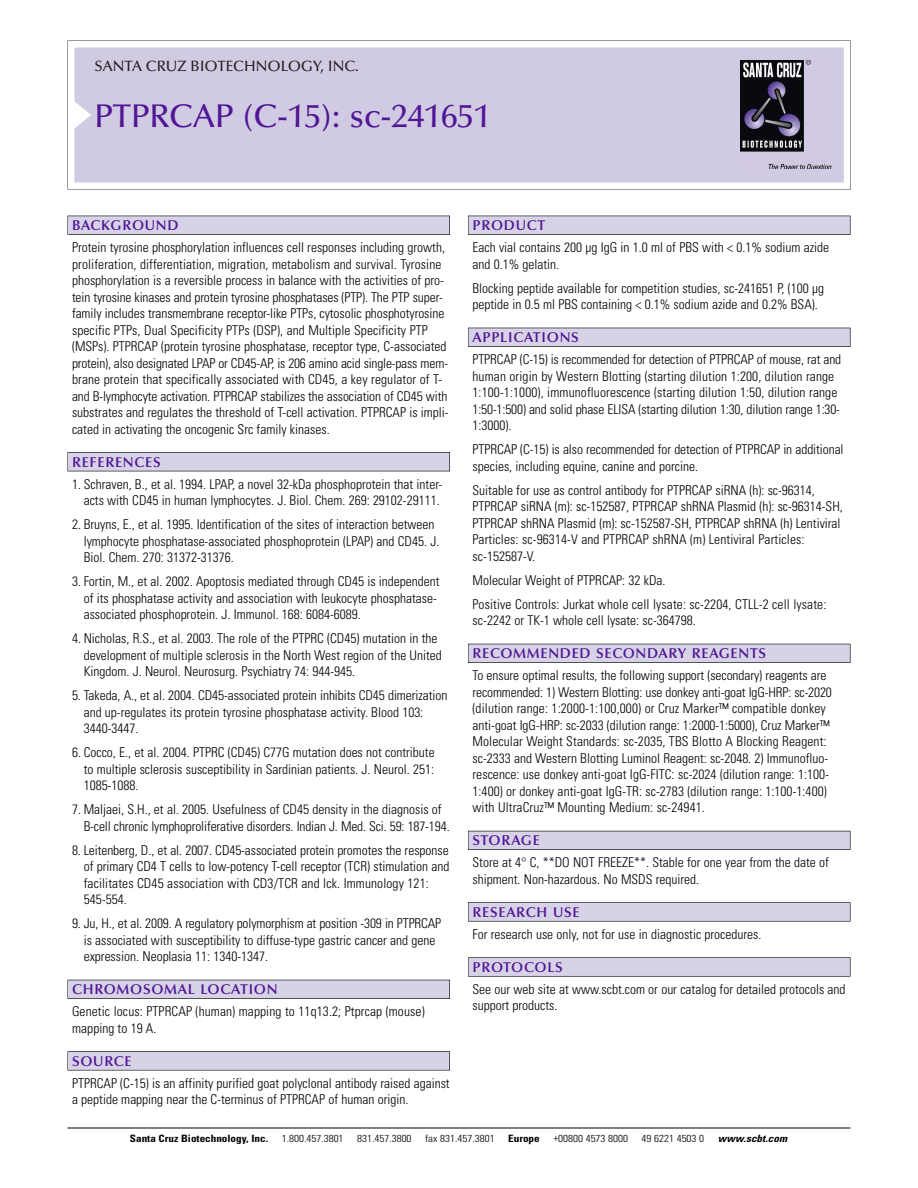
<style>
.page{position:relative;width:918px;height:1188px;background:#fff}
.page>*{position:absolute;margin:0;border:0;box-sizing:border-box;transform-origin:0 0}
.t1{font:500 33px "Optima";color:#511695}
.t2{font:500 15px "Optima";color:#231f20}
.t3{font:600 14.25px "Optima";letter-spacing:.05em;color:#511695}
.t4{font:300 condensed 13.5px/16.5px "Univers";color:#000}
.t5{font:300 condensed 10.2px "Univers";color:#000;scale:1.1 1}
.t6{font:700 condensed 10.2px "Univers";color:#000;scale:1.1 1}
.t7{font:italic 700 condensed 10.2px "Univers";letter-spacing:.005em;color:#000;scale:1.1 1}
</style>
<div class="page">
<svg style="left:68px;top:40px;width:783px;height:149px"></svg>
<div style="left:74px;top:47px;width:770px;height:135px;background:#d1cae3"></div>
<img style="left:741px;top:60px;width:90px;height:108px">
<div style="left:68px;top:216px;width:382px;height:19px;background:#525155"></div>
<div style="left:68px;top:216px;width:381px;height:18px;background:#d7d3e7"></div>
<div style="left:68px;top:452px;width:382px;height:19px;background:#525155"></div>
<div style="left:68px;top:453px;width:381px;height:18px;background:#d7d3e7"></div>
<div style="left:68px;top:980px;width:382px;height:19px;background:#525158"></div>
<div style="left:68px;top:980px;width:381px;height:18px;background:#d7d3e7"></div>
<div style="left:68px;top:1051px;width:382px;height:19px;background:#575759"></div>
<div style="left:68px;top:1052px;width:381px;height:18px;background:#d7d3e7"></div>
<div style="left:468px;top:216px;width:382px;height:19px;background:#525155"></div>
<div style="left:468px;top:216px;width:382px;height:18px;background:#d7d3e7"></div>
<div style="left:468px;top:328px;width:382px;height:19px;background:#515055"></div>
<div style="left:468px;top:328px;width:382px;height:18px;background:#d7d3e7"></div>
<div style="left:468px;top:644px;width:382px;height:19px;background:#525158"></div>
<div style="left:468px;top:644px;width:382px;height:18px;background:#d7d3e7"></div>
<div style="left:468px;top:831px;width:382px;height:19px;background:#54535a"></div>
<div style="left:468px;top:831px;width:382px;height:18px;background:#d7d3e7"></div>
<svg style="left:468px;top:902px;width:382px;height:20px"></svg>
<div style="left:468px;top:903px;width:382px;height:18px;background:#d7d3e7"></div>
<div style="left:468px;top:957px;width:382px;height:20px;background:#666667"></div>
<div style="left:468px;top:958px;width:382px;height:18px;background:#d7d3e7"></div>
<hr style="left:68px;top:1128px;width:782px;height:1px;background:#000">
<p class="t2" style="left:94px;top:61px;width:266px">SANTA CRUZ BIOTECHNOLOGY, INC.</p>
<h1 class="t1" style="left:94px;top:103px;width:398px">PTPRCAP (C-15): sc-241651</h1>
<p class="t3" style="left:72px;top:219px;width:108px">BACKGROUND</p>
<p class="t4" style="left:72px;top:240px;width:378px">Protein tyrosine phosphorylation influences cell responses including growth, proliferation, differentiation, migration, metabolism and survival. Tyrosine phosphorylation is a reversible process in balance with the activities of pro&shy;tein tyrosine kinases and protein tyrosine phosphatases (PTP). The PTP super&shy;family includes transmembrane receptor-like PTPs, cytosolic phosphotyrosine specific PTPs, Dual Specificity PTPs (DSP), and Multiple Specificity PTP (MSPs). PTPRCAP (protein tyrosine phosphatase, receptor type, C-associated protein), also designated LPAP or CD45-AP, is 206 amino acid single-pass mem&shy;brane protein that specifically associated with CD45, a key regulator of T&shy;and B-lymphocyte activation. PTPRCAP stabilizes the association of CD45 with substrates and regulates the threshold of T-cell activation. PTPRCAP is impli&shy;cated in activating the oncogenic Src family kinases.</p>
<p class="t3" style="left:72px;top:456px;width:90px">REFERENCES</p>
<p class="t4" style="left:72px;top:477px;width:372px;text-align:right">1. Schraven, B., et al. 1994. LPAP, a novel 32-kDa phosphoprotein that inter&shy;acts with CD45 in human lymphocytes. J. Biol. Chem. 269: 29102-29111.</p>
<p class="t4" style="left:84px;top:517px;width:357px;text-indent:-12px">2. Bruyns, E., et al. 1995. Identification of the sites of interaction between lymphocyte phosphatase-associated phosphoprotein (LPAP) and CD45. J.<br>Biol. Chem. 270: 31372-31376.</p>
<p class="t4" style="left:84px;top:574px;width:357px;text-indent:-12px">3. Fortin, M., et al. 2002. Apoptosis mediated through CD45 is independent of its phosphatase activity and association with leukocyte phosphatase&shy;associated phosphoprotein. J. Immunol. 168: 6084-6089.</p>
<p class="t4" style="left:84px;top:631px;width:360px;text-indent:-12px">4. Nicholas, R.S., et al. 2003. The role of the PTPRC (CD45) mutation in the development of multiple sclerosis in the North West region of the United<br>Kingdom. J. Neurol. Neurosurg. Psychiatry 74: 944-945.</p>
<p class="t4" style="left:84px;top:688px;width:365px;text-indent:-12px">5. Takeda, A., et al. 2004. CD45-associated protein inhibits CD45 dimerization and up-regulates its protein tyrosine phosphatase activity. Blood 103:<br>3440-3447.</p>
<p class="t4" style="left:84px;top:745px;width:352px;text-align:justify;text-indent:-12px">6. Cocco, E., et al. 2004. PTPRC (CD45) C77G mutation does not contribute to multiple sclerosis susceptibility in Sardinian patients. J. Neurol. 251:<br>1085-1088.</p>
<p class="t4" style="left:84px;top:802px;width:368px;text-indent:-12px">7. Maljaei, S.H., et al. 2005. Usefulness of CD45 density in the diagnosis of<br>B-cell chronic lymphoproliferative disorders. Indian J. Med. Sci. 59: 187-194.</p>
<p class="t4" style="left:84px;top:843px;width:367px;text-indent:-12px">8. Leitenberg, D., et al. 2007. CD45-associated protein promotes the response of primary CD4 T cells to low-potency T-cell receptor (TCR) stimulation and facilitates CD45 association with CD3/TCR and lck. Immunology 121:<br>545-554.</p>
<p class="t4" style="left:84px;top:916px;width:359px;text-indent:-12px">9. Ju, H., et al. 2009. A regulatory polymorphism at position -309 in PTPRCAP is associated with susceptibility to diffuse-type gastric cancer and gene expression. Neoplasia 11: 1340-1347.</p>
<p class="t3" style="left:72px;top:984px;width:207px">CHROMOSOMAL LOCATION</p>
<p class="t4" style="left:72px;top:1004px;width:354px">Genetic locus: PTPRCAP (human) mapping to 11q13.2; Ptprcap (mouse) mapping to 19 A.</p>
<p class="t3" style="left:72px;top:1055px;width:61px">SOURCE</p>
<p class="t4" style="left:72px;top:1076px;width:379px">PTPRCAP (C-15) is an affinity purified goat polyclonal antibody raised against a peptide mapping near the C-terminus of PTPRCAP of human origin.</p>
<p class="t3" style="left:473px;top:219px;width:74px">PRODUCT</p>
<p class="t4" style="left:473px;top:240px;width:358px">Each vial contains 200 µg IgG in 1.0 ml of PBS with &lt; 0.1% sodium azide and 0.1% gelatin.</p>
<p class="t4" style="left:473px;top:281px;width:353px">Blocking peptide available for competition studies, sc-241651 P, (100 µg peptide in 0.5 ml PBS containing &lt; 0.1% sodium azide and 0.2% BSA).</p>
<p class="t3" style="left:473px;top:332px;width:108px">APPLICATIONS</p>
<p class="t4" style="left:473px;top:352px;width:370px">PTPRCAP (C-15) is recommended for detection of PTPRCAP of mouse, rat and human origin by Western Blotting (starting dilution 1:200, dilution range 1:100-1:1000), immunofluorescence (starting dilution 1:50, dilution range 1:50-1:500) and solid phase ELISA (starting dilution 1:30, dilution range 1:30- 1:3000).</p>
<p class="t4" style="left:473px;top:442px;width:373px">PTPRCAP (C-15) is also recommended for detection of PTPRCAP in additional species, including equine, canine and porcine.</p>
<p class="t4" style="left:473px;top:483px;width:372px">Suitable for use as control antibody for PTPRCAP siRNA (h): sc-96314, PTPRCAP siRNA (m): sc-152587, PTPRCAP shRNA Plasmid (h): sc-96314-SH, PTPRCAP shRNA Plasmid (m): sc-152587-SH, PTPRCAP shRNA (h) Lentiviral Particles: sc-96314-V and PTPRCAP shRNA (m) Lentiviral Particles: sc-152587-V.</p>
<p class="t4" style="left:473px;top:569px;width:355px;line-height:24px">Molecular Weight of PTPRCAP: 32 kDa.<br>Positive Controls: Jurkat whole cell lysate: sc-2204, CTLL-2 cell lysate:</p>
<p class="t4" style="left:473px;top:613px;width:225px">sc-2242 or TK-1 whole cell lysate: sc-364798.</p>
<p class="t3" style="left:473px;top:648px;width:295px">RECOMMENDED SECONDARY REAGENTS</p>
<p class="t4" style="left:473px;top:668px;width:361px">To ensure optimal results, the following support (secondary) reagents are recommended: 1) Western Blotting: use donkey anti-goat IgG-HRP: sc-2020 (dilution range: 1:2000-1:100,000) or Cruz Marker™ compatible donkey anti-goat IgG-HRP: sc-2033 (dilution range: 1:2000-1:5000), Cruz Marker™ Molecular Weight Standards: sc-2035, TBS Blotto A Blocking Reagent: sc-2333 and Western Blotting Luminol Reagent: sc-2048. 2) Immunofluo&shy;rescence: use donkey anti-goat IgG-FITC: sc-2024 (dilution range: 1:100- 1:400) or donkey anti-goat IgG-TR: sc-2783 (dilution range: 1:100-1:400) with UltraCruz™ Mounting Medium: sc-24941.</p>
<p class="t3" style="left:473px;top:835px;width:69px">STORAGE</p>
<p class="t4" style="left:473px;top:855px;width:358px">Store at 4° C, **DO NOT FREEZE**. Stable for one year from the date of shipment. Non-hazardous. No MSDS required.</p>
<p class="t3" style="left:473px;top:906px;width:109px">RESEARCH USE</p>
<p class="t4" style="left:473px;top:927px;width:290px">For research use only, not for use in diagnostic procedures.</p>
<p class="t3" style="left:473px;top:961px;width:92px">PROTOCOLS</p>
<p class="t4" style="left:473px;top:982px;width:375px">See our web site at www.scbt.com or our catalog for detailed protocols and support products.</p>
<p class="t6" style="left:130px;top:1135px;width:127px">Santa Cruz Biotechnology, Inc.</p>
<p class="t5" style="left:282px;top:1135px;width:58px">1.800.457.3801</p>
<p class="t5" style="left:357px;top:1135px;width:51px">831.457.3800</p>
<p class="t5" style="left:425px;top:1135px;width:65px">fax 831.457.3801</p>
<p class="t6" style="left:508px;top:1135px;width:30px">Europe</p>
<p class="t5" style="left:553px;top:1135px;width:69px">+00800 4573 8000</p>
<p class="t5" style="left:642px;top:1135px;width:58px">49 6221 4503 0</p>
<p class="t7" style="left:718px;top:1135px;width:64px">www.scbt.com</p>
</div>
